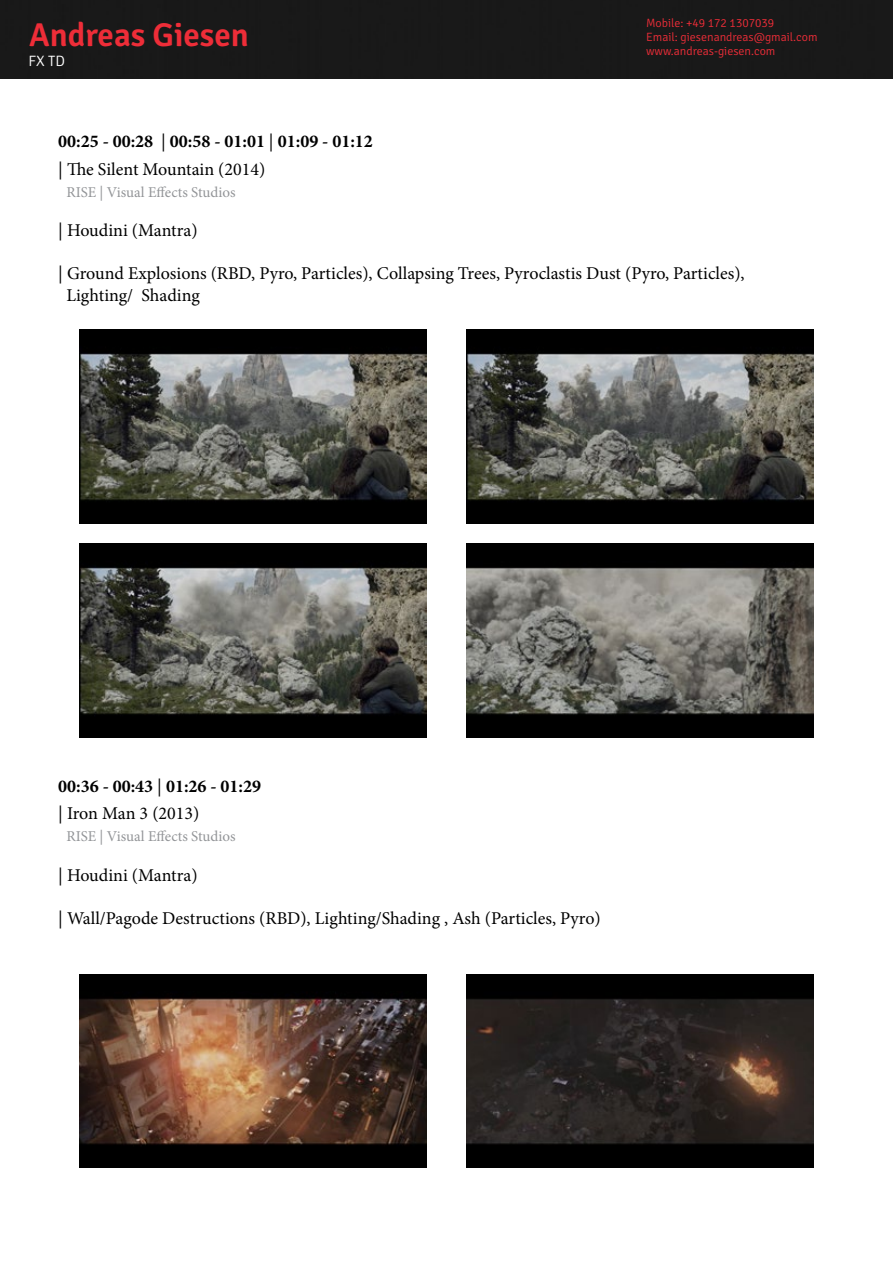
<style>
.page{position:relative;width:893px;height:1263px;background:#fff}
.page>*{position:absolute;margin:0;border:0;box-sizing:border-box;transform-origin:0 0}
.t1{font:600 33px "Signika";color:#ee2d38}
.t2{font:18px/21.6px "Minion Pro";color:#000}
.t3{font:700 18px "Minion Pro";color:#000}
.t4{font:15px "Minion Pro";color:#939598}
.t5{font:300 15px "Signika";color:#fff}
.t6{font:300 12px/14.4px "Signika";color:#ee2d38}
.s1{font-weight:400}
</style>
<div class="page">
<div style="left:4px;top:0;width:889px;height:79px;background:#191919"></div>
<img style="left:0;top:0;width:4px;height:79px">
<img style="left:79px;top:330px;width:348px;height:193px">
<img style="left:79px;top:543px;width:348px;height:194px">
<img style="left:79px;top:974px;width:348px;height:194px">
<img style="left:466px;top:330px;width:347px;height:193px">
<img style="left:466px;top:543px;width:347px;height:194px">
<img style="left:466px;top:974px;width:347px;height:194px">
<h1 class="t1" style="left:29px;top:16px;width:221px">Andreas Giesen</h1>
<p class="t5" style="left:29px;top:53px;width:38px">FX TD</p>
<p class="t3" style="left:58px;top:129px;width:316px">00:25 - 00:28 <span class="s1">|</span> 00:58 - 01:01 <span class="s1">|</span> 01:09 - 01:12</p>
<p class="t6" style="left:646px;top:16px;width:173px">Mobile: +49 172 1307039<br>Email: giesenandreas@gmail.com www.andreas-giesen.com</p>
<p class="t2" style="left:58px;top:159px;width:209px">| The Silent Mountain (2014)</p>
<p class="t4" style="left:66px;top:182px;width:171px">RISE | Visual Effects Studios</p>
<p class="t2" style="left:58px;top:220px;width:141px">| Houdini (Mantra)</p>
<p class="t2" style="left:66px;top:263px;width:680px;text-indent:-8px">| Ground Explosions (RBD, Pyro, Particles), Collapsing Trees, Pyroclastis Dust (Pyro, Particles),<br>Lighting/ Shading</p>
<p class="t3" style="left:58px;top:773px;width:204px">00:36 - 00:43 <span class="s1">|</span> 01:26 - 01:29</p>
<p class="t2" style="left:58px;top:803px;width:143px">| Iron Man 3 (2013)</p>
<p class="t4" style="left:66px;top:826px;width:171px">RISE | Visual Effects Studios</p>
<p class="t2" style="left:58px;top:864px;width:141px">| Houdini (Mantra)</p>
<p class="t2" style="left:58px;top:907px;width:544px">| Wall/Pagode Destructions (RBD), Lighting/Shading , Ash (Particles, Pyro)</p>
</div>
